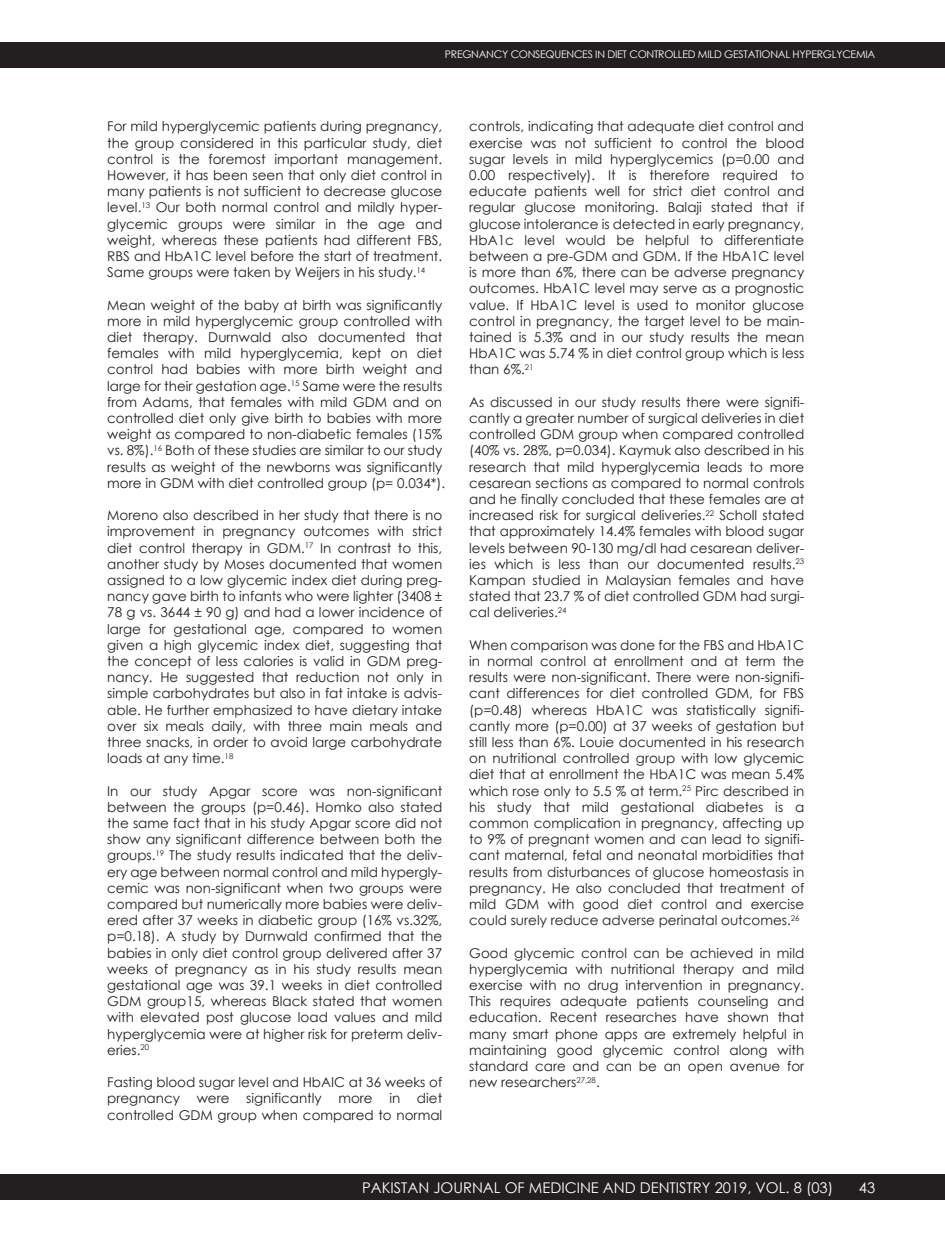
<style>
.page{position:relative;width:945px;height:1242px;background:#fff}
.page>*{position:absolute;margin:0;border:0;box-sizing:border-box;transform-origin:0 0}
.t1{font:14.7px "Century Gothic";color:#fff}
.t2{font:13.5px/16.2px "Century Gothic";color:#231f20;text-align:justify}
.t3{font:10.5px "Century Gothic";letter-spacing:-.025em;color:#fff}
</style>
<div class="page">
<div style="left:0;top:42px;width:945px;height:26px;background:#231f20"></div>
<div style="left:0;top:1174px;width:945px;height:26px;background:#231f20"></div>
<p class="t3" style="left:445px;top:47px;width:432px">PREGNANCY CONSEQUENCES IN DIET CONTROLLED MILD GESTATIONAL HYPERGLYCEMIA</p>
<p class="t2" style="left:107px;top:118px;width:337px">For mild hyperglycemic patients during pregnancy, the group considered in this particular study, diet control is the foremost important management.<br>However, it has been seen that only diet control in many patients is not sufficient to decrease glucose level.<sup>13</sup> Our both normal control and mildly hyper&shy;glycemic groups were similar in the age and weight, whereas these patients had different FBS, RBS and HbA1C level before the start of treatment.<br>Same groups were taken by Weijers in his study.<sup>14</sup></p>
<p class="t2" style="left:107px;top:296px;width:340px;text-align:left">Mean weight of the baby at birth was significantly more in mild hyperglycemic group controlled with diet therapy. Durnwald also documented that females with mild hyperglycemia, kept on diet control had babies with more birth weight and large for their gestation age.<sup>15</sup> Same were the results from Adams, that females with mild GDM and on controlled diet only give birth to babies with more weight as compared to non-diabetic females (15% vs. 8%).<sup>16</sup> Both of these studies are similar to our study results as weight of the newborns was significantly more in GDM with diet controlled group (p= 0.034*).</p>
<p class="t2" style="left:107px;top:507px;width:337px">Moreno also described in her study that there is no improvement in pregnancy outcomes with strict diet control therapy in GDM.<sup>17</sup> In contrast to this, another study by Moses documented that women assigned to a low glycemic index diet during preg&shy;nancy gave birth to infants who were lighter (3408 ± 78 g vs. 3644 ± 90 g) and had a lower incidence of large for gestational age, compared to women given a high glycemic index diet, suggesting that the concept of less calories is valid in GDM preg&shy;nancy. He suggested that reduction not only in simple carbohydrates but also in fat intake is advis&shy;able. He further emphasized to have dietary intake over six meals daily, with three main meals and three snacks, in order to avoid large carbohydrate loads at any time.<sup>18</sup></p>
<p class="t2" style="left:107px;top:782px;width:337px">In our study Apgar score was non-significant between the groups (p=0.46). Homko also stated the same fact that in his study Apgar score did not show any significant difference between both the groups.<sup>19</sup> The study results indicated that the deliv&shy;ery age between normal control and mild hypergly&shy;cemic was non-significant when two groups were compared but numerically more babies were deliv&shy;ered after 37 weeks in diabetic group (16% vs.32%, p=0.18). A study by Durnwald confirmed that the babies in only diet control group delivered after 37 weeks of pregnancy as in his study results mean gestational age was 39.1 weeks in diet controlled GDM group15, whereas Black stated that women with elevated post glucose load values and mild hyperglycemia were at higher risk for preterm deliv&shy;eries.<sup>20</sup></p>
<p class="t2" style="left:107px;top:1074px;width:337px">Fasting blood sugar level and HbAIC at 36 weeks of pregnancy were significantly more in diet controlled GDM group when compared to normal</p>
<p class="t2" style="left:469px;top:118px;width:337px">controls, indicating that adequate diet control and exercise was not sufficient to control the blood sugar levels in mild hyperglycemics (p=0.00 and 0.00 respectively). It is therefore required to educate patients well for strict diet control and regular glucose monitoring. Balaji stated that if glucose intolerance is detected in early pregnancy, HbA1c level would be helpful to differentiate between a pre-GDM and GDM. If the HbA1C level is more than 6%, there can be adverse pregnancy outcomes. HbA1C level may serve as a prognostic value. If HbA1C level is used to monitor glucose control in pregnancy, the target level to be main&shy;tained is 5.3% and in our study results the mean HbA1C was 5.74 % in diet control group which is less than 6%.<sup>21</sup></p>
<p class="t2" style="left:469px;top:394px;width:337px">As discussed in our study results there were signifi&shy;cantly a greater number of surgical deliveries in diet controlled GDM group when compared controlled (40% vs. 28%, p=0.034). Kaymuk also described in his research that mild hyperglycemia leads to more cesarean sections as compared to normal controls and he finally concluded that these females are at increased risk for surgical deliveries.<sup>22</sup> Scholl stated that approximately 14.4% females with blood sugar levels between 90-130 mg/dl had cesarean deliver&shy;ies which is less than our documented results.<sup>23<br></sup>Kampan studied in Malaysian females and have stated that 23.7 % of diet controlled GDM had surgi&shy;cal deliveries.<sup>24</sup></p>
<p class="t2" style="left:469px;top:637px;width:337px">When comparison was done for the FBS and HbA1C in normal control at enrollment and at term the results were non-significant. There were non-signifi&shy;cant differences for diet controlled GDM, for FBS (p=0.48) whereas HbA1C was statistically signifi&shy;cantly more (p=0.00) at 37 weeks of gestation but still less than 6%. Louie documented in his research on nutritional controlled group with low glycemic diet that at enrollment the HbA1C was mean 5.4% which rose only to 5.5 % at term.<sup>25</sup> Pirc described in his study that mild gestational diabetes is a common complication in pregnancy, affecting up to 9% of pregnant women and can lead to signifi&shy;cant maternal, fetal and neonatal morbidities that results from disturbances of glucose homeostasis in pregnancy. He also concluded that treatment of mild GDM with good diet control and exercise could surely reduce adverse perinatal outcomes.<sup>26</sup></p>
<p class="t2" style="left:469px;top:944px;width:337px">Good glycemic control can be achieved in mild hyperglycemia with nutritional therapy and mild exercise with no drug intervention in pregnancy.<br>This requires adequate patients counseling and education. Recent researches have shown that many smart phone apps are extremely helpful in maintaining good glycemic control along with standard care and can be an open avenue for new researchers<sup>27,28</sup>.</p>
<p class="t1" style="left:362px;top:1177px;width:473px">PAKISTAN JOURNAL OF MEDICINE AND DENTISTRY 2019, VOL. 8 (03)</p>
<p class="t1" style="left:859px;top:1177px;width:18px">43</p>
</div>
